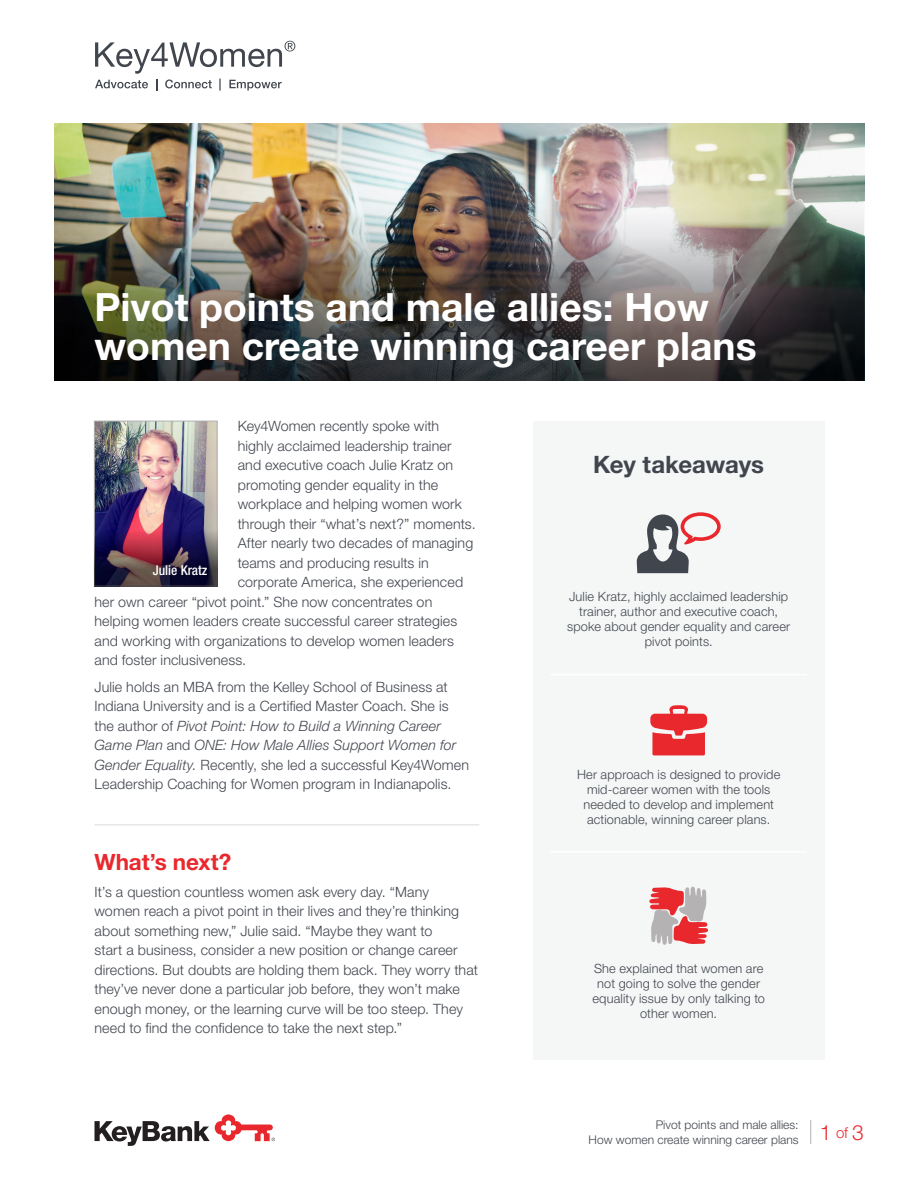
<style>
.page{position:relative;width:918px;height:1188px;background:#fff}
.page>*{position:absolute;margin:0;border:0;box-sizing:border-box;transform-origin:0 0}
.t1{font:700 39px/39px "Helvetica Neue LT Std";color:#fff}
.t2{font:700 24px "Helvetica Neue LT Std";letter-spacing:-.005em;color:#41464e}
.t3{font:700 22.5px "Helvetica Neue LT Std";letter-spacing:-.005em;color:#e9282d}
.t4{font:300 21px "Helvetica Neue LT Std";color:#e9282d}
.body{font:300 14.25px/19.5px "Helvetica Neue LT Std";letter-spacing:.01em;color:#41464e}
.t5{font:500 condensed 13.5px "Helvetica Neue LT Std";color:#fff}
.t6{font:300 12.75px/15px "Helvetica Neue LT Std";letter-spacing:.015em;color:#41464e;text-align:center}
.t7{font:300 12px "Helvetica Neue LT Std";color:#41464e}
.t8{font:500 12px "Helvetica Neue LT Std";color:#41464e}
.s1{font-style:italic}
.s2{font-size:15px}
</style>
<div class="page">
<img style="left:96px;top:423px;width:119px;height:103px">
<div style="left:94px;top:421px;width:123px;height:165px;border:1px solid #b4b2b2"></div>
<img style="left:94px;top:526px;width:123px;height:60px">
<img style="left:54px;top:123px;width:810px;height:26px">
<img style="left:54px;top:149px;width:810px;height:232px">
<svg style="left:810px;top:1120px;width:1px;height:24px"></svg>
<div style="left:533px;top:421px;width:291px;height:638px;background:#f5f6f6"></div>
<hr style="left:550px;top:674px;width:257px;height:1px;background:#fff">
<hr style="left:550px;top:851px;width:257px;height:2px;background:#fff">
<hr style="left:94px;top:824px;width:385px;height:2px;background:#e6e7e9">
<svg style="left:94px;top:1114px;width:181px;height:32px"></svg>
<svg style="left:637px;top:512px;width:84px;height:61px"></svg>
<svg style="left:650px;top:705px;width:57px;height:50px"></svg>
<svg style="left:649px;top:887px;width:59px;height:58px"></svg>
<svg style="left:95px;top:41px;width:200px;height:50px"></svg>
<p class="t8" style="left:219px;top:77px;width:4px">|</p>
<p class="t1" style="left:94px;top:287px;width:664px">Pivot points and male allies: How women create winning career plans</p>
<p class="body" style="left:238px;top:416px;width:203px">Key4Women recently spoke with</p>
<p class="body" style="left:238px;top:436px;width:215px">highly acclaimed leadership trainer</p>
<p class="body" style="left:238px;top:455px;width:217px">and executive coach Julie Kratz on</p>
<p class="body" style="left:238px;top:475px;width:202px">promoting gender equality in the</p>
<p class="body" style="left:238px;top:494px;width:226px">workplace and helping women work</p>
<p class="body" style="left:238px;top:514px;width:240px">through their “what’s next?” moments.</p>
<p class="body" style="left:238px;top:533px;width:237px">After nearly two decades of managing</p>
<p class="body" style="left:238px;top:553px;width:193px">teams and producing results in</p>
<p class="body" style="left:238px;top:572px;width:227px">corporate America, she experienced</p>
<p class="body" style="left:94px;top:592px;width:339px">her own career “pivot point.” She now concentrates on</p>
<p class="body" style="left:94px;top:611px;width:364px">helping women leaders create successful career strategies</p>
<p class="body" style="left:94px;top:631px;width:361px">and working with organizations to develop women leaders</p>
<p class="body" style="left:94px;top:650px;width:153px">and foster inclusiveness.</p>
<p class="body" style="left:94px;top:677px;width:376px">Julie holds an MBA from the Kelley School of Business at Indiana University and is a Certified Master Coach. She is the author of <span class="s1">Pivot Point: How to Build a Winning Career Game Plan</span> and <span class="s1">ONE: How Male Allies Support Women for Gender Equality.</span> Recently, she led a successful Key4Women Leadership Coaching for Women program in Indianapolis.</p>
<p class="t5" style="left:153px;top:562px;width:56px">Julie Kratz</p>
<p class="t3" style="left:94px;top:848px;width:138px">What’s next?</p>
<p class="body" style="left:94px;top:881px;width:385px">It’s a question countless women ask every day. “Many women reach a pivot point in their lives and they’re thinking about something new,” Julie said. “Maybe they want to<br>start a business, consider a new position or change career directions. But doubts are holding them back. They worry that they’ve never done a particular job before, they won’t make enough money, or the learning curve will be too steep. They need to find the confidence to take the next step.”</p>
<p class="t2" style="left:593px;top:450px;width:172px">Key takeaways</p>
<p class="t6" style="left:567px;top:589px;width:225px">Julie Kratz, highly acclaimed leadership trainer, author and executive coach, spoke about gender equality and career pivot points.</p>
<p class="t6" style="left:577px;top:766px;width:205px">Her approach is designed to provide mid-career women with the tools needed to develop and implement actionable, winning career plans.</p>
<p class="t6" style="left:592px;top:961px;width:174px">She explained that women are not going to solve the gender equality issue by only talking to other women.</p>
<p class="t7" style="left:656px;top:1117px;width:144px">Pivot points and male allies:</p>
<p class="t7" style="left:589px;top:1132px;width:212px">How women create winning career plans</p>
<p class="t4" style="left:820px;top:1119px;width:46px">1 <span class="s2">of</span> 3</p>
</div>
